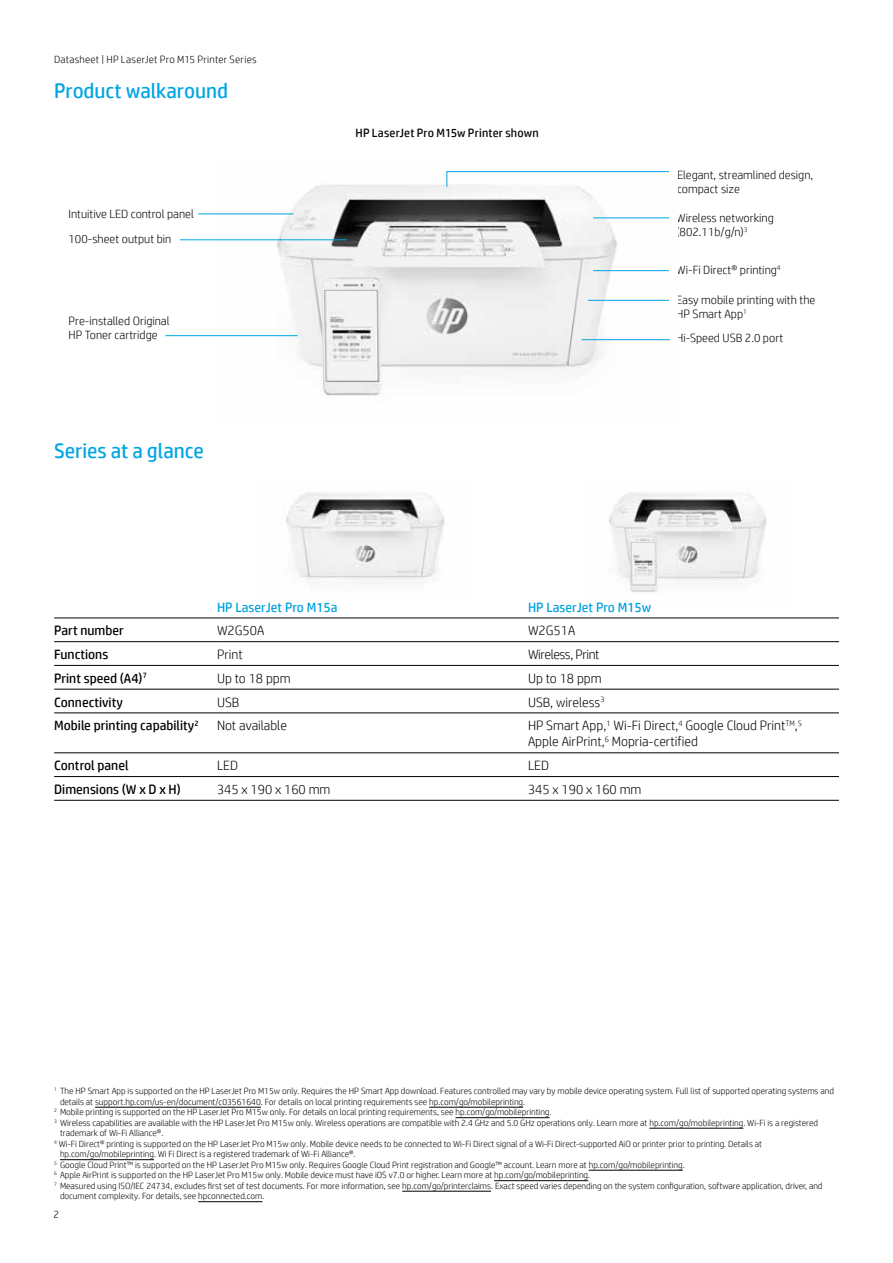
<style>
.page{position:relative;width:893px;height:1263px;background:#fff}
.page>*{position:absolute;margin:0;border:0;box-sizing:border-box;transform-origin:0 0}
.t1{font:21px "HP Simplified";letter-spacing:-.005em;color:#00a4e3}
.t2{font:300 13.5px/16.2px "HP Simplified";color:#000}
.t3{font:13.5px "HP Simplified";color:#000}
.t4{font:13.5px "HP Simplified";color:#00a1dd}
.t5{font:300 13.5px "HP Simplified";letter-spacing:-.03em;color:#000}
.t6{font:300 12px/14.4px "HP Simplified";color:#000}
.t7{font:12px "HP Simplified";letter-spacing:.015em;color:#000}
.t8{font:300 10.5px "HP Simplified";letter-spacing:.025em;color:#000}
.t9{font:300 9px "HP Simplified";color:#000}
</style>
<div class="page">
<img style="left:609px;top:492px;width:158px;height:100px">
<img style="left:286px;top:492px;width:159px;height:87px">
<hr style="left:54px;top:618px;width:163px;height:1px;background:#000">
<hr style="left:217px;top:618px;width:311px;height:1px;background:#000">
<hr style="left:528px;top:618px;width:311px;height:1px;background:#000">
<hr style="left:54px;top:641px;width:163px;height:1px;background:#000">
<hr style="left:217px;top:641px;width:311px;height:1px;background:#000">
<hr style="left:528px;top:641px;width:311px;height:1px;background:#000">
<hr style="left:54px;top:665px;width:163px;height:1px;background:#000">
<hr style="left:217px;top:665px;width:311px;height:1px;background:#000">
<hr style="left:528px;top:665px;width:311px;height:1px;background:#000">
<hr style="left:54px;top:689px;width:163px;height:1px;background:#000">
<hr style="left:217px;top:689px;width:311px;height:1px;background:#000">
<hr style="left:528px;top:689px;width:311px;height:1px;background:#000">
<hr style="left:54px;top:713px;width:163px;height:1px;background:#000">
<hr style="left:217px;top:713px;width:311px;height:1px;background:#000">
<hr style="left:528px;top:713px;width:311px;height:1px;background:#000">
<hr style="left:54px;top:752px;width:163px;height:1px;background:#000">
<hr style="left:217px;top:752px;width:311px;height:1px;background:#000">
<hr style="left:528px;top:752px;width:311px;height:1px;background:#000">
<hr style="left:54px;top:776px;width:163px;height:1px;background:#000">
<hr style="left:217px;top:776px;width:311px;height:1px;background:#000">
<hr style="left:528px;top:776px;width:311px;height:1px;background:#000">
<hr style="left:54px;top:800px;width:163px;height:1px;background:#000">
<hr style="left:217px;top:800px;width:311px;height:1px;background:#000">
<hr style="left:528px;top:800px;width:311px;height:1px;background:#000">
<hr style="left:95px;top:1107px;width:166px;height:1px;background:#000">
<hr style="left:429px;top:1107px;width:94px;height:1px;background:#000">
<hr style="left:455px;top:1117px;width:94px;height:1px;background:#000">
<hr style="left:649px;top:1128px;width:94px;height:1px;background:#000">
<hr style="left:60px;top:1159px;width:94px;height:1px;background:#000">
<hr style="left:589px;top:1170px;width:94px;height:1px;background:#000">
<hr style="left:494px;top:1180px;width:94px;height:1px;background:#000">
<hr style="left:402px;top:1191px;width:89px;height:1px;background:#000">
<hr style="left:198px;top:1201px;width:64px;height:1px;background:#000">
<img style="left:217px;top:184px;width:453px;height:212px">
<hr style="left:198px;top:214px;width:95px;height:1px;background:#00a4e3">
<hr style="left:180px;top:239px;width:167px;height:1px;background:#00a4e3">
<hr style="left:165px;top:335px;width:133px;height:1px;background:#00a4e3">
<svg style="left:446px;top:171px;width:224px;height:16px"></svg>
<hr style="left:593px;top:217px;width:76px;height:1px;background:#00a4e3">
<hr style="left:593px;top:270px;width:76px;height:1px;background:#00a4e3">
<hr style="left:588px;top:300px;width:81px;height:1px;background:#00a4e3">
<hr style="left:581px;top:339px;width:89px;height:1px;background:#00a4e3">
<p class="t8" style="left:54px;top:53px;width:204px">Datasheet | HP LaserJet Pro M15 Printer Series</p>
<h1 class="t1" style="left:54px;top:77px;width:176px">Product walkaround</h1>
<h3 class="t6" style="left:69px;top:200px;width:127px;line-height:25.8px">Intuitive LED control panel<br>100-sheet output bin</h3>
<h3 class="t6" style="left:69px;top:313px;width:103px">Pre-installed Original<br>HP Toner cartridge</h3>
<h1 class="t1" style="left:54px;top:437px;width:151px">Series at a glance</h1>
<h3 class="t7" style="left:356px;top:125px;width:185px">HP LaserJet Pro M15w Printer shown</h3>
<h3 class="t6" style="left:677px;top:167px;width:138px">Elegant, streamlined design, compact size</h3>
<h3 class="t6" style="left:676px;top:210px;width:99px">Wireless networking (802.11b/g/n)<sup>3</sup></h3>
<h3 class="t6" style="left:676px;top:262px;width:106px">Wi-Fi Direct® printing<sup>4</sup></h3>
<h3 class="t6" style="left:676px;top:292px;width:141px">Easy mobile printing with the<br>HP Smart App<sup>1</sup></h3>
<h3 class="t6" style="left:676px;top:331px;width:108px">Hi-Speed USB 2.0 port</h3>
<h2 class="t4" style="left:217px;top:598px;width:122px">HP LaserJet Pro M15a</h2>
<h2 class="t4" style="left:528px;top:598px;width:125px">HP LaserJet Pro M15w</h2>
<h2 class="t3" style="left:54px;top:622px;width:71px">Part number</h2>
<h2 class="t2" style="left:217px;top:622px;width:49px">W2G50A</h2>
<h2 class="t2" style="left:528px;top:622px;width:49px">W2G51A</h2>
<h2 class="t3" style="left:54px;top:645px;width:56px">Functions</h2>
<h2 class="t2" style="left:217px;top:646px;width:27px">Print</h2>
<h2 class="t5" style="left:528px;top:647px;width:73px">Wireless, Print</h2>
<h2 class="t3" style="left:54px;top:669px;width:94px">Print speed (A4)<sup>7</sup></h2>
<h2 class="t2" style="left:217px;top:670px;width:75px">Up to 18 ppm</h2>
<h2 class="t2" style="left:528px;top:670px;width:75px">Up to 18 ppm</h2>
<h2 class="t3" style="left:54px;top:693px;width:70px">Connectivity</h2>
<h2 class="t2" style="left:217px;top:693px;width:24px">USB</h2>
<h2 class="t2" style="left:528px;top:693px;width:78px">USB, wireless<sup>3</sup></h2>
<h2 class="t3" style="left:54px;top:717px;width:146px">Mobile printing capability<sup>2</sup></h2>
<h2 class="t2" style="left:217px;top:717px;width:72px">Not available</h2>
<h2 class="t2" style="left:528px;top:717px;width:276px">HP Smart App,<sup>1</sup> Wi-Fi Direct,<sup>4</sup> Google Cloud Print<sup>TM</sup>,<sup>5<br></sup>Apple AirPrint,<sup>6</sup> Mopria-certified</h2>
<h2 class="t3" style="left:54px;top:757px;width:76px">Control panel</h2>
<h2 class="t2" style="left:217px;top:757px;width:23px">LED</h2>
<h2 class="t2" style="left:528px;top:757px;width:23px">LED</h2>
<h2 class="t3" style="left:54px;top:780px;width:128px">Dimensions (W x D x H)</h2>
<h2 class="t2" style="left:217px;top:781px;width:115px">345 x 190 x 160 mm</h2>
<h2 class="t2" style="left:528px;top:781px;width:115px">345 x 190 x 160 mm</h2>
<p class="t9" style="left:54px;top:1086px;width:781px"><sup>1</sup> The HP Smart App is supported on the HP LaserJet Pro M15w only. Requires the HP Smart App download. Features controlled may vary by mobile device operating system. Full list of supported operating systems and</p>
<p class="t9" style="left:60px;top:1097px;width:467px">details at support.hp.com/us-en/document/c03561640. For details on local printing requirements see hp.com/go/mobileprinting.</p>
<p class="t9" style="left:54px;top:1107px;width:499px"><sup>2</sup> Mobile printing is supported on the HP LaserJet Pro M15w only. For details on local printing requirements, see hp.com/go/mobileprinting.</p>
<p class="t9" style="left:54px;top:1118px;width:766px"><sup>3</sup> Wireless capabilities are available with the HP LaserJet Pro M15w only. Wireless operations are compatible with 2.4 GHz and 5.0 GHz operations only. Learn more at hp.com/go/mobileprinting. Wi-Fi is a registered</p>
<p class="t9" style="left:60px;top:1128px;width:105px">trademark of Wi-Fi Alliance®.</p>
<p class="t9" style="left:54px;top:1139px;width:710px"><sup>4</sup> Wi-Fi Direct® printing is supported on the HP LaserJet Pro M15w only. Mobile device needs to be connected to Wi-Fi Direct signal of a Wi-Fi Direct-supported AiO or printer prior to printing. Details at</p>
<p class="t9" style="left:60px;top:1149px;width:297px">hp.com/go/mobileprinting. Wi Fi Direct is a registered trademark of Wi-Fi Alliance®.</p>
<p class="t9" style="left:54px;top:1160px;width:632px"><sup>5</sup> Google Cloud Print™ is supported on the HP LaserJet Pro M15w only. Requires Google Cloud Print registration and Google™ account. Learn more at hp.com/go/mobileprinting.</p>
<p class="t9" style="left:54px;top:1170px;width:538px"><sup>6</sup> Apple AirPrint is supported on the HP LaserJet Pro M15w only. Mobile device must have iOS v7.0 or higher. Learn more at hp.com/go/mobileprinting.</p>
<p class="t9" style="left:54px;top:1181px;width:770px"><sup>7</sup> Measured using ISO/IEC 24734, excludes first set of test documents. For more information, see hp.com/go/printerclaims. Exact speed varies depending on the system configuration, software application, driver, and</p>
<p class="t9" style="left:60px;top:1191px;width:206px">document complexity. For details, see hpconnected.com.</p>
<p class="t8" style="left:53px;top:1208px;width:7px">2</p>
</div>
